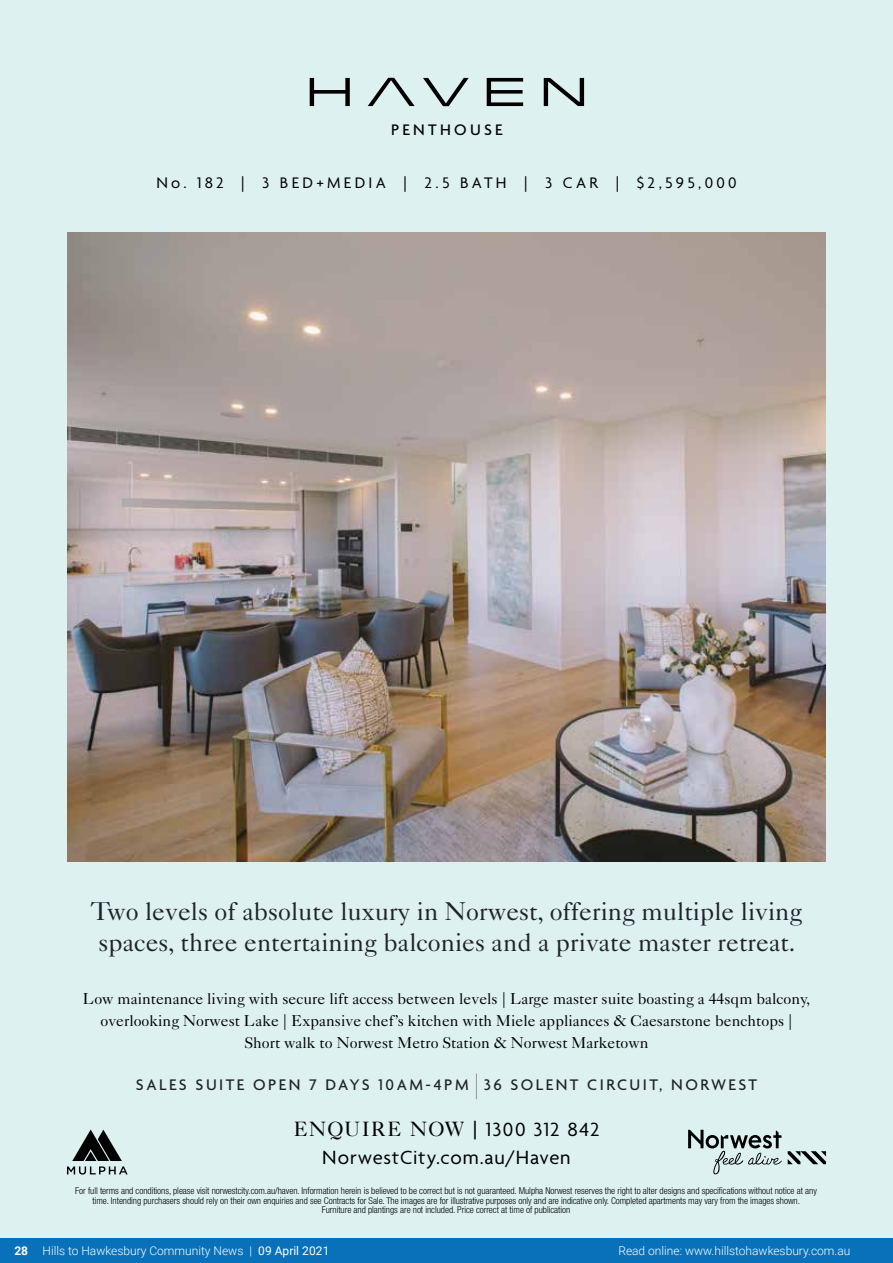
<style>
.page{position:relative;width:893px;height:1263px;background:#ddf1f0}
.page>*{position:absolute;margin:0;border:0;box-sizing:border-box;transform-origin:0 0}
.t1{font:25.8px/30.9px "Caslon 540 LT Std";color:#212229;text-align:center}
.t2{font:20.7px "Agenda";letter-spacing:.035em;color:#000101}
.t3{font:20.7px "Caslon 540 LT Std";letter-spacing:.04em;color:#000101}
.t4{font:500 16.65px "Agenda";letter-spacing:.15em;color:#212229}
.t5{font:16.5px "Agenda";letter-spacing:.2em;color:#000}
.t6{font:500 16.5px "Agenda";letter-spacing:.2em;color:#000}
.t7{font:15.75px/22px "Caslon 540 LT Std";color:#000;text-align:center}
.t8{font:300 12px "Roboto";color:#fff}
.t9{font:300 condensed 9.45px/9.9px "Helvetica Neue LT Std";letter-spacing:-.005em;color:#000101;text-align:center}
.s1{font-family:"Butler";font-weight:700}
.s2{font-family:"Agenda"}
.s3{font-weight:700}
.s4{font-weight:400}
</style>
<div class="page">
<img style="left:68px;top:232px;width:757px;height:629px">
<svg style="left:476px;top:1073px;width:1px;height:26px"></svg>
<svg style="left:788px;top:1151px;width:38px;height:13px"></svg>
<svg style="left:688px;top:1130px;width:94px;height:44px"></svg>
<svg style="left:67px;top:1129px;width:61px;height:45px"></svg>
<svg style="left:423px;top:78px;width:46px;height:28px"></svg>
<svg style="left:487px;top:78px;width:36px;height:28px"></svg>
<svg style="left:544px;top:78px;width:40px;height:28px"></svg>
<svg style="left:310px;top:78px;width:40px;height:28px"></svg>
<svg style="left:368px;top:78px;width:47px;height:28px"></svg>
<div style="left:0;top:1238px;width:893px;height:25px;background:#0871b9"></div>
<h3 class="t6" style="left:391px;top:119px;width:113px">PENTHOUSE</h3>
<h3 class="t5" style="left:156px;top:172px;width:582px">No. 182 | 3 BED+MEDIA | 2.5 BATH | 3 CAR | $2,595,000</h3>
<h1 class="t1" style="left:91px;top:895px;width:713px">Two levels of absolute luxury in Norwest, offering multiple living spaces, three entertaining balconies and a private master retreat.</h1>
<p class="t7" style="left:83px;top:987px;width:729px">Low maintenance living with secure lift access between levels | Large master suite boasting a 44sqm balcony, overlooking Norwest Lake | Expansive chef’s kitchen with Miele appliances &amp; Caesarstone benchtops |<br>Short walk to Norwest Metro Station &amp; Norwest Marketown</p>
<h3 class="t4" style="left:136px;top:1074px;width:623px">SALES SUITE OPEN 7 DAYS 10AM-4PM 36 SOLENT CIRCUIT, NORWEST</h3>
<h2 class="t3" style="left:293px;top:1116px;width:308px">ENQUIRE NOW <span class="s1">|</span> <span class="s2">1300 312 842</span></h2>
<h2 class="t2" style="left:322px;top:1145px;width:250px">NorwestCity.com.au/Haven</h2>
<p class="t9" style="left:75px;top:1185px;width:743px">For full terms and conditions, please visit norwestcity.com.au/haven. Information herein is believed to be correct but is not guaranteed. Mulpha Norwest reserves the right to alter designs and specifications without notice at any time. Intending purchasers should rely on their own enquiries and see Contracts for Sale. The images are for illustrative purposes only and are indicative only. Completed apartments may vary from the images shown.<br>Furniture and plantings are not included. Price correct at time of publication</p>
<p class="t8" style="left:14px;top:1242px;width:317px"><span class="s3">28</span> Hills to Hawkesbury Community News | <span class="s4">09 April 2021</span></p>
<p class="t8" style="left:618px;top:1242px;width:234px">Read online: www.hillstohawkesbury.com.au</p>
</div>
